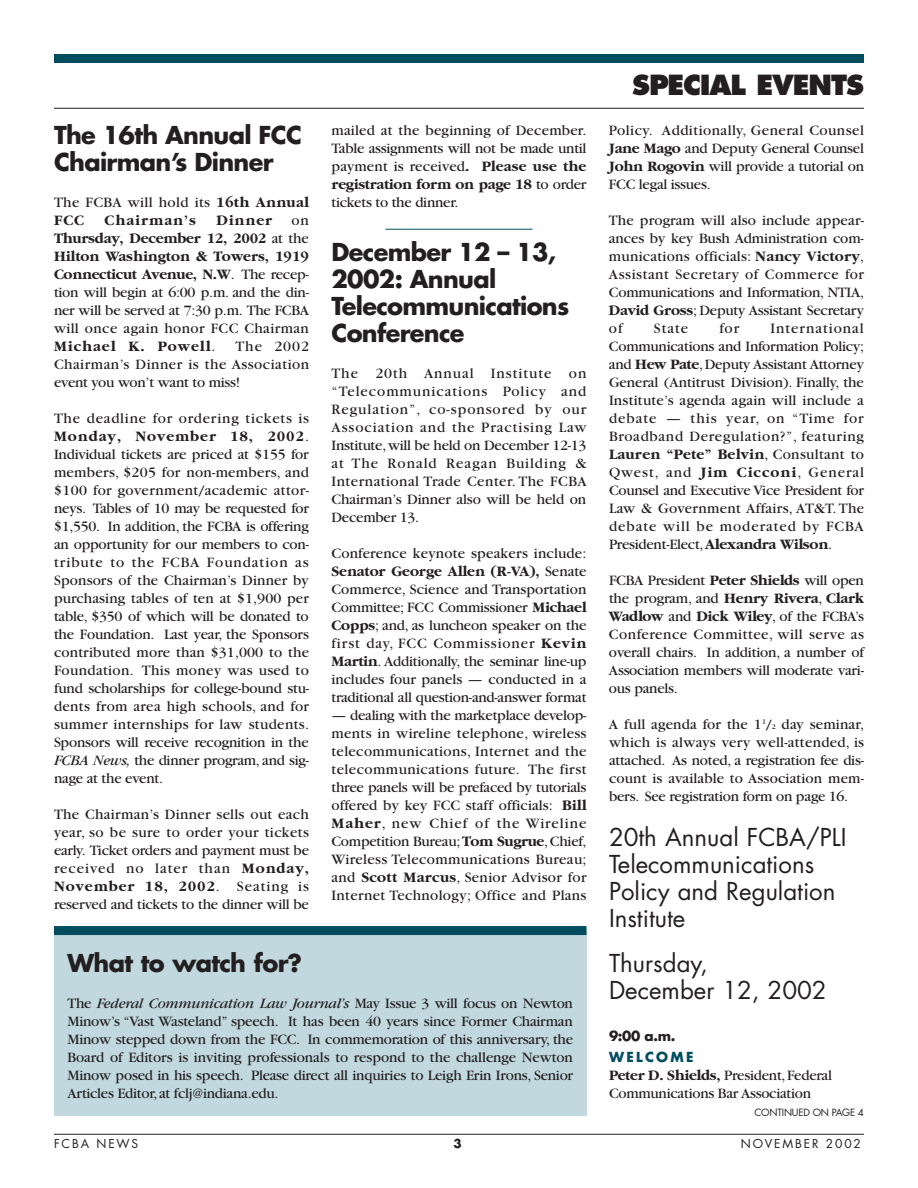
<style>
.page{position:relative;width:918px;height:1188px;background:#fff}
.page>*{position:absolute;margin:0;border:0;box-sizing:border-box;transform-origin:0 0}
.t1{font:800 27px "Futura";letter-spacing:-.04em;color:#231f20}
.t2{font:700 24px/27px "Futura";letter-spacing:-.03em;color:#231f20}
.t3{font:24px/27px "Futura";color:#231f20}
.t4{font:15px/18px "Garamond";letter-spacing:-.015em;color:#231f20;text-align:justify}
.t5{font:15px/18px "Garamond";letter-spacing:.025em;color:#231f20}
.t6{font:700 15px "Garamond";letter-spacing:.065em;color:#231f20}
.t7{font:700 13.5px "Futura";color:#231f20}
.t8{font:700 13.5px "Futura";letter-spacing:.17em;color:#004d5f}
.t9{font:12px "Futura";letter-spacing:.155em;color:#231f20}
.t10{font:700 12px "Futura";color:#231f20}
.t11{font:9.75px "Futura";letter-spacing:-.02em;color:#231f20}
.s1{font-weight:700}
.s2{font-style:italic}
.s3{font-size:7.5px}
</style>
<div class="page">
<hr style="left:54px;top:1134px;width:810px;height:1px;background:#231f20">
<div style="left:54px;top:54px;width:810px;height:9px;background:#004d5f"></div>
<hr style="left:54px;top:108px;width:810px;height:1px;background:#231f20">
<hr style="left:386px;top:229px;width:146px;height:1px;background:#004d5f">
<div style="left:54px;top:931px;width:532px;height:185px;background:#c1d8df"></div>
<div style="left:54px;top:926px;width:532px;height:9px;background:#004d5f"></div>
<h2 class="t2" style="left:54px;top:124px;width:249px">The 16th Annual FCC<br>Chairman’s Dinner</h2>
<p class="t5" style="left:54px;top:195px;width:257px">The FCBA will hold its <span class="s1">16th Annual<br>FCC</span></p>
<p class="t6" style="left:105px;top:214px;width:93px">Chairman’s</p>
<p class="t6" style="left:216px;top:214px;width:57px">Dinner</p>
<p class="t4" style="left:54px;top:213px;width:256px;text-indent:237px">on <span class="s1">Thursday, December 12, 2002</span> at the <span class="s1">Hilton Washington &amp; Towers, 1919<br>Connecticut Avenue, N.W</span>. The recep&shy;tion will begin at 6:00 p.m. and the din&shy;ner will be served at 7:30 p.m. The FCBA will once again honor FCC Chairman <span class="s1">Michael K. Powell</span>.</p>
<p class="t4" style="left:54px;top:339px;width:257px;text-indent:181px">The 2002<br>Chairman’s Dinner is the Association event you won’t want to miss!</p>
<p class="t4" style="left:54px;top:411px;width:257px">The deadline for ordering tickets is <span class="s1">Monday, November 18, 2002</span>.<br>Individual tickets are priced at $155 for members, $205 for non-members, and $100 for government/academic attor&shy;neys. Tables of 10 may be requested for $1,550. In addition, the FCBA is offering an opportunity for our members to con&shy;tribute to the FCBA Foundation as Sponsors of the Chairman’s Dinner by purchasing tables of ten at $1,900 per table, $350 of which will be donated to the Foundation. Last year, the Sponsors contributed more than $31,000 to the Foundation. This money was used to fund scholarships for college-bound stu&shy;dents from area high schools, and for summer internships for law students.<br>Sponsors will receive recognition in the <span class="s2">FCBA News,</span> the dinner program, and sig&shy;nage at the event.</p>
<p class="t4" style="left:54px;top:807px;width:257px">The Chairman’s Dinner sells out each year, so be sure to order your tickets early. Ticket orders and payment must be received no later than <span class="s1">Monday, November 18, 2002</span>. Seating is reserved and tickets to the dinner will be</p>
<p class="t4" style="left:332px;top:123px;width:257px">mailed at the beginning of December.<br>Table assignments will not be made until payment is received<span class="s1">. Please use the registration form on page 18</span> to order tickets to the dinner.</p>
<h2 class="t2" style="left:332px;top:241px;width:239px">December 12 – 13,<br>2002: Annual<br>Telecommunications<br>Conference</h2>
<p class="t4" style="left:332px;top:366px;width:257px">The 20th Annual Institute on “Telecommunications Policy and Regulation”, co-sponsored by our Association and the Practising Law Institute,will be held on December 12-13 at The Ronald Reagan Building &amp; International Trade Center. The FCBA Chairman’s Dinner also will be held on December 13.</p>
<p class="t4" style="left:332px;top:546px;width:257px">Conference keynote speakers include:<br><span class="s1">Senator George Allen (R-VA),</span> Senate Commerce, Science and Transportation Committee; FCC Commissioner <span class="s1">Michael Copps</span>; and, as luncheon speaker on the first day, FCC Commissioner <span class="s1">Kevin Martin</span>. Additionally, the seminar line-up includes four panels — conducted in a traditional all question-and-answer format</p>
<p class="t4" style="left:331px;top:708px;width:257px">— dealing with the marketplace develop&shy;ments in wireline telephone, wireless telecommunications, Internet and the telecommunications future. The first three panels will be prefaced by tutorials offered by key FCC staff officials: <span class="s1">Bill Maher</span>, new Chief of the Wireline Competition Bureau;<span class="s1">Tom Sugrue</span>,Chief, Wireless Telecommunications Bureau; and <span class="s1">Scott Marcus</span>, Senior Advisor for Internet Technology; Office and Plans</p>
<h2 class="t2" style="left:68px;top:952px;width:236px">What to watch for?</h2>
<p class="t4" style="left:68px;top:996px;width:507px">The <span class="s2">Federal Communication Law Journal’s</span> May Issue 3 will focus on Newton Minow’s “Vast Wasteland” speech. It has been 40 years since Former Chairman Minow stepped down from the FCC. In commemoration of this anniversary, the Board of Editors is inviting professionals to respond to the challenge Newton Minow posed in his speech. Please direct all inquiries to Leigh Erin Irons, Senior Articles Editor,at fclj@indiana.edu.</p>
<h1 class="t1" style="left:632px;top:73px;width:233px">SPECIAL EVENTS</h1>
<p class="t4" style="left:609px;top:123px;width:257px">Policy. Additionally, General Counsel <span class="s1">Jane Mago</span> and Deputy General Counsel <span class="s1">John Rogovin</span> will provide a tutorial on FCC legal issues.</p>
<p class="t4" style="left:609px;top:213px;width:257px">The program will also include appear&shy;ances by key Bush Administration com&shy;munications officials: <span class="s1">Nancy Victory</span>, Assistant Secretary of Commerce for Communications and Information, NTIA, <span class="s1">David Gross</span>; Deputy Assistant Secretary of</p>
<p class="t4" style="left:609px;top:321px;width:257px;text-indent:161px">International Communications and Information Policy; and <span class="s1">Hew Pate</span>,Deputy Assistant Attorney General (Antitrust Division). Finally, the Institute’s agenda again will include a debate — this year, on “Time for Broadband Deregulation?”, featuring <span class="s1">Lauren “Pete” Belvin</span>, Consultant to Qwest, and <span class="s1">Jim Cicconi</span>, General Counsel and Executive Vice President for Law &amp; Government Affairs, AT&amp;T. The debate will be moderated by FCBA President-Elect,<span class="s1">Alexandra Wilson</span>.</p>
<p class="t4" style="left:609px;top:573px;width:257px">FCBA President <span class="s1">Peter Shields</span> will open the program, and <span class="s1">Henry Rivera</span>, <span class="s1">Clark Wadlow</span> and <span class="s1">Dick Wiley</span>, of the FCBA’s Conference Committee, will serve as overall chairs. In addition, a number of Association members will moderate vari&shy;ous panels.</p>
<p class="t4" style="left:609px;top:717px;width:257px">A full agenda for the 1<sup>1</sup>/<span class="s3">2</span> day seminar, which is always very well-attended, is attached. As noted, a registration fee dis&shy;count is available to Association mem&shy;bers. See registration form on page 16.</p>
<h2 class="t3" style="left:609px;top:826px;width:239px">20th Annual FCBA/PLI<br>Telecommunications<br>Policy and Regulation<br>Institute</h2>
<h2 class="t3" style="left:609px;top:952px;width:219px">Thursday,<br>December 12, 2002</h2>
<p class="t7" style="left:609px;top:1030px;width:68px">9:00 a.m.</p>
<p class="t8" style="left:609px;top:1051px;width:86px">WELCOME</p>
<p class="t4" style="left:609px;top:1068px;width:224px"><span class="s1">Peter D. Shields,</span> President,Federal<br>Communications Bar Association</p>
<p class="t4" style="left:654px;top:321px;width:36px">State</p>
<p class="t4" style="left:719px;top:321px;width:21px">for</p>
<p class="t11" style="left:755px;top:1108px;width:111px">CONTINUED ON PAGE 4</p>
<p class="t9" style="left:54px;top:1138px;width:86px">FCBA NEWS</p>
<p class="t10" style="left:453px;top:1138px;width:10px">3</p>
<p class="t9" style="left:741px;top:1138px;width:122px">NOVEMBER 2002</p>
</div>
